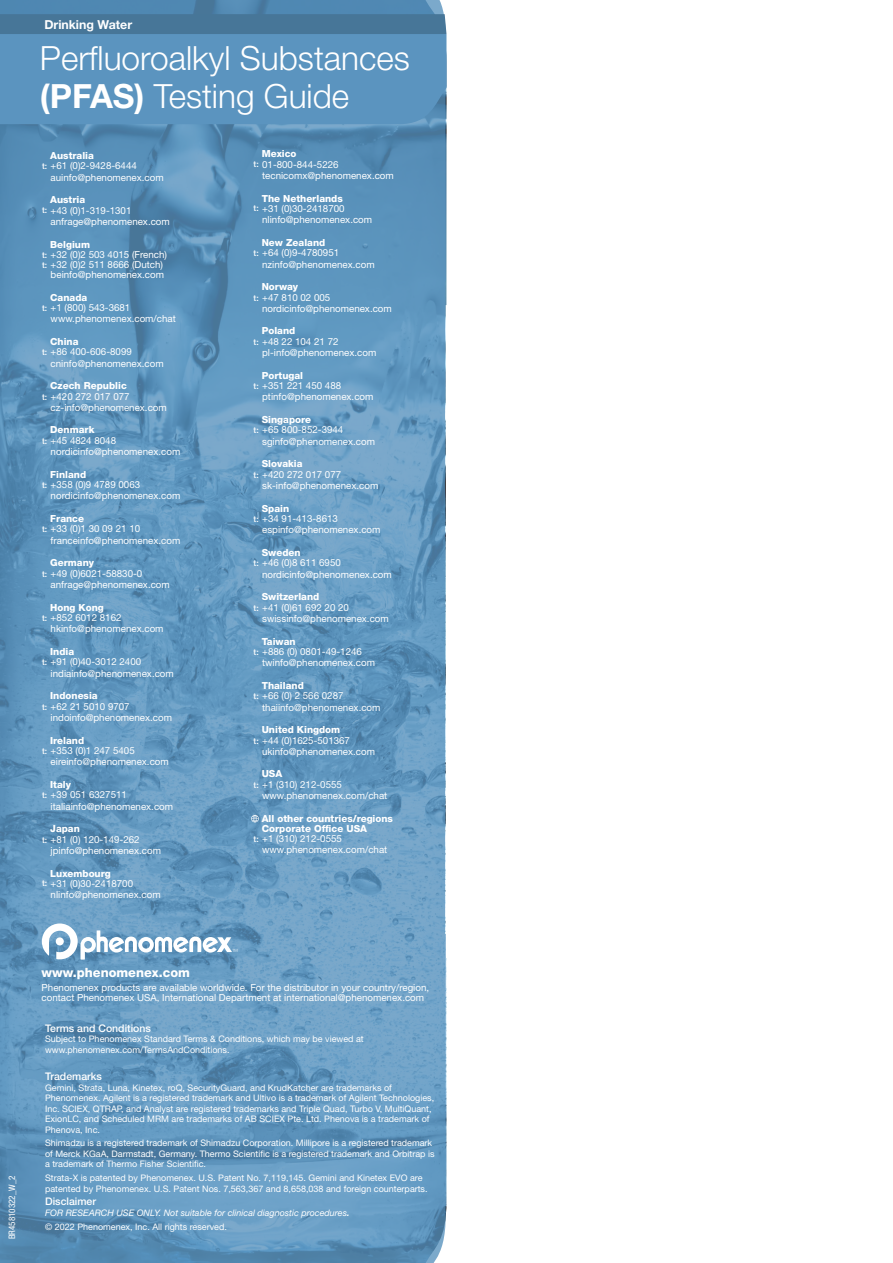
<style>
.page{position:relative;width:893px;height:1263px;background:#fff}
.page>*{position:absolute;margin:0;border:0;box-sizing:border-box;transform-origin:0 0}
.t1{font:300 33.45px/38.1px "Helvetica Neue LT Pro";color:#fff}
.t2{font:800 12.75px "Helvetica Neue LT Pro";color:#fff}
.t3{font:700 12.45px "Helvetica Neue LT Pro";color:#fff}
.t4{font:500 10.5px "Helvetica Neue LT Pro";color:#fff}
.t5{font:9.75px/10.5px "Helvetica Neue LT Pro";color:#fff}
.t6{font:800 9.75px "Helvetica Neue LT Pro";color:#fff}
.t7{font:9px/10.5px "Helvetica Neue LT Pro";color:#fff}
.t8{font:italic 9px/13.8px "Helvetica Neue LT Pro";color:#fff}
.t9{font:condensed 9px "Helvetica Neue LT Pro";color:#fff}
.s1{font-weight:700}
.s2{font-weight:500;font-size:8.4px}
.s3{font-style:normal}
</style>
<div class="page">
<svg style="left:0;top:0;width:446px;height:1263px;background:#6197be"></svg>
<svg style="left:42px;top:923px;width:195px;height:36px"></svg>
<svg style="left:251px;top:815px;width:8px;height:7px"></svg>
<svg style="left:0;top:14px;width:446px;height:110px;background:#578eb7"></svg>
<p class="t3" style="left:44px;top:16px;width:89px">Drinking Water</p>
<h1 class="t1" style="left:40px;top:38px;width:371px">Perfluoroalkyl Substances <span class="s1">(PFAS)</span> Testing Guide</h1>
<p class="t6" style="left:50px;top:150px;width:45px">Australia</p>
<p class="t5" style="left:42px;top:161px;width:96px"><span class="s2">t:</span> +61 (0)2-9428-6444</p>
<p class="t5" style="left:51px;top:172px;width:115px">auinfo@phenomenex.com</p>
<p class="t6" style="left:50px;top:194px;width:37px">Austria</p>
<p class="t5" style="left:42px;top:205px;width:91px"><span class="s2">t:</span> +43 (0)1-319-1301</p>
<p class="t5" style="left:51px;top:216px;width:121px">anfrage@phenomenex.com</p>
<p class="t6" style="left:50px;top:238px;width:41px">Belgium</p>
<p class="t5" style="left:42px;top:249px;width:126px"><span class="s2">t:</span> +32 (0)2 503 4015 (French)</p>
<p class="t5" style="left:42px;top:259px;width:122px"><span class="s2">t:</span> +32 (0)2 511 8666 (Dutch)</p>
<p class="t5" style="left:51px;top:269px;width:115px">beinfo@phenomenex.com</p>
<p class="t6" style="left:50px;top:291px;width:39px">Canada</p>
<p class="t5" style="left:42px;top:302px;width:90px"><span class="s2">t:</span> +1 (800) 543-3681</p>
<p class="t5" style="left:51px;top:313px;width:127px">www.phenomenex.com/chat</p>
<p class="t6" style="left:50px;top:336px;width:30px">China</p>
<p class="t5" style="left:42px;top:346px;width:91px"><span class="s2">t:</span> +86 400-606-8099</p>
<p class="t5" style="left:51px;top:358px;width:115px">cninfo@phenomenex.com</p>
<p class="t6" style="left:50px;top:380px;width:78px">Czech Republic</p>
<p class="t5" style="left:42px;top:391px;width:89px"><span class="s2">t:</span> +420 272 017 077</p>
<p class="t5" style="left:51px;top:402px;width:118px">cz-info@phenomenex.com</p>
<p class="t6" style="left:50px;top:424px;width:46px">Denmark</p>
<p class="t5" style="left:42px;top:435px;width:76px"><span class="s2">t:</span> +45 4824 8048</p>
<p class="t5" style="left:51px;top:446px;width:131px">nordicinfo@phenomenex.com</p>
<p class="t6" style="left:50px;top:468px;width:37px">Finland</p>
<p class="t5" style="left:42px;top:479px;width:100px"><span class="s2">t:</span> +358 (0)9 4789 0063</p>
<p class="t5" style="left:51px;top:490px;width:131px">nordicinfo@phenomenex.com</p>
<p class="t6" style="left:50px;top:513px;width:35px">France</p>
<p class="t5" style="left:42px;top:523px;width:100px"><span class="s2">t:</span> +33 (0)1 30 09 21 10</p>
<p class="t5" style="left:51px;top:535px;width:131px">franceinfo@phenomenex.com</p>
<p class="t6" style="left:50px;top:557px;width:45px">Germany</p>
<p class="t5" style="left:42px;top:568px;width:102px"><span class="s2">t:</span> +49 (0)6021-58830-0</p>
<p class="t5" style="left:51px;top:579px;width:121px">anfrage@phenomenex.com</p>
<p class="t6" style="left:50px;top:601px;width:55px">Hong Kong</p>
<p class="t5" style="left:42px;top:612px;width:81px"><span class="s2">t:</span> +852 6012 8162</p>
<p class="t5" style="left:51px;top:623px;width:114px">hkinfo@phenomenex.com</p>
<p class="t6" style="left:50px;top:646px;width:26px">India</p>
<p class="t5" style="left:42px;top:656px;width:101px"><span class="s2">t:</span> +91 (0)40-3012 2400</p>
<p class="t5" style="left:51px;top:668px;width:125px">indiainfo@phenomenex.com</p>
<p class="t6" style="left:50px;top:690px;width:49px">Indonesia</p>
<p class="t5" style="left:42px;top:701px;width:89px"><span class="s2">t:</span> +62 21 5010 9707</p>
<p class="t5" style="left:51px;top:712px;width:123px">indoinfo@phenomenex.com</p>
<p class="t6" style="left:50px;top:734px;width:35px">Ireland</p>
<p class="t5" style="left:42px;top:745px;width:94px"><span class="s2">t:</span> +353 (0)1 247 5405</p>
<p class="t5" style="left:51px;top:756px;width:120px">eireinfo@phenomenex.com</p>
<p class="t6" style="left:50px;top:779px;width:22px">Italy</p>
<p class="t5" style="left:42px;top:789px;width:86px"><span class="s2">t:</span> +39 051 6327511</p>
<p class="t5" style="left:51px;top:801px;width:124px">italiainfo@phenomenex.com</p>
<p class="t6" style="left:50px;top:823px;width:31px">Japan</p>
<p class="t5" style="left:42px;top:834px;width:99px"><span class="s2">t:</span> +81 (0) 120-149-262</p>
<p class="t5" style="left:51px;top:845px;width:112px">jpinfo@phenomenex.com</p>
<p class="t6" style="left:50px;top:867px;width:62px">Luxembourg</p>
<p class="t5" style="left:42px;top:878px;width:92px"><span class="s2">t:</span> +31 (0)30-2418700</p>
<p class="t5" style="left:51px;top:889px;width:112px">nlinfo@phenomenex.com</p>
<p class="t6" style="left:262px;top:148px;width:36px">Mexico</p>
<p class="t5" style="left:254px;top:159px;width:86px"><span class="s2">t:</span> 01-800-844-5226</p>
<p class="t5" style="left:262px;top:170px;width:133px">tecnicomx@phenomenex.com</p>
<p class="t6" style="left:262px;top:192px;width:83px">The Netherlands</p>
<p class="t5" style="left:254px;top:203px;width:92px"><span class="s2">t:</span> +31 (0)30-2418700</p>
<p class="t5" style="left:262px;top:214px;width:112px">nlinfo@phenomenex.com</p>
<p class="t6" style="left:262px;top:237px;width:65px">New Zealand</p>
<p class="t5" style="left:254px;top:247px;width:87px"><span class="s2">t:</span> +64 (0)9-4780951</p>
<p class="t5" style="left:262px;top:259px;width:114px">nzinfo@phenomenex.com</p>
<p class="t6" style="left:262px;top:281px;width:38px">Norway</p>
<p class="t5" style="left:254px;top:292px;width:78px"><span class="s2">t:</span> +47 810 02 005</p>
<p class="t5" style="left:262px;top:303px;width:131px">nordicinfo@phenomenex.com</p>
<p class="t6" style="left:262px;top:325px;width:35px">Poland</p>
<p class="t5" style="left:254px;top:336px;width:86px"><span class="s2">t:</span> +48 22 104 21 72</p>
<p class="t5" style="left:262px;top:347px;width:116px">pl-info@phenomenex.com</p>
<p class="t6" style="left:262px;top:369px;width:43px">Portugal</p>
<p class="t5" style="left:254px;top:380px;width:89px"><span class="s2">t:</span> +351 221 450 488</p>
<p class="t5" style="left:262px;top:391px;width:113px">ptinfo@phenomenex.com</p>
<p class="t6" style="left:262px;top:414px;width:51px">Singapore</p>
<p class="t5" style="left:254px;top:424px;width:91px"><span class="s2">t:</span> +65 800-852-3944</p>
<p class="t5" style="left:262px;top:436px;width:114px">sginfo@phenomenex.com</p>
<p class="t6" style="left:262px;top:458px;width:42px">Slovakia</p>
<p class="t5" style="left:254px;top:469px;width:89px"><span class="s2">t:</span> +420 272 017 077</p>
<p class="t5" style="left:262px;top:480px;width:118px">sk-info@phenomenex.com</p>
<p class="t6" style="left:262px;top:502px;width:29px">Spain</p>
<p class="t5" style="left:254px;top:513px;width:86px"><span class="s2">t:</span> +34 91-413-8613</p>
<p class="t5" style="left:262px;top:524px;width:120px">espinfo@phenomenex.com</p>
<p class="t6" style="left:262px;top:547px;width:40px">Sweden</p>
<p class="t5" style="left:254px;top:557px;width:89px"><span class="s2">t:</span> +46 (0)8 611 6950</p>
<p class="t5" style="left:262px;top:569px;width:131px">nordicinfo@phenomenex.com</p>
<p class="t6" style="left:262px;top:591px;width:59px">Switzerland</p>
<p class="t5" style="left:254px;top:602px;width:97px"><span class="s2">t:</span> +41 (0)61 692 20 20</p>
<p class="t5" style="left:262px;top:613px;width:128px">swissinfo@phenomenex.com</p>
<p class="t6" style="left:262px;top:635px;width:35px">Taiwan</p>
<p class="t5" style="left:254px;top:646px;width:110px"><span class="s2">t:</span> +886 (0) 0801-49-1246</p>
<p class="t5" style="left:262px;top:657px;width:114px">twinfo@phenomenex.com</p>
<p class="t6" style="left:262px;top:680px;width:44px">Thailand</p>
<p class="t5" style="left:254px;top:690px;width:91px"><span class="s2">t:</span> +66 (0) 2 566 0287</p>
<p class="t5" style="left:262px;top:702px;width:120px">thaiinfo@phenomenex.com</p>
<p class="t6" style="left:262px;top:724px;width:80px">United Kingdom</p>
<p class="t5" style="left:254px;top:735px;width:98px"><span class="s2">t:</span> +44 (0)1625-501367</p>
<p class="t5" style="left:262px;top:746px;width:114px">ukinfo@phenomenex.com</p>
<p class="t6" style="left:262px;top:768px;width:22px">USA</p>
<p class="t5" style="left:254px;top:779px;width:90px"><span class="s2">t:</span> +1 (310) 212-0555</p>
<p class="t5" style="left:262px;top:790px;width:127px">www.phenomenex.com/chat</p>
<p class="t6" style="left:262px;top:812px;width:133px">All other countries/regions</p>
<p class="t6" style="left:262px;top:822px;width:107px">Corporate Office USA</p>
<p class="t5" style="left:254px;top:833px;width:90px"><span class="s2">t:</span> +1 (310) 212-0555</p>
<p class="t5" style="left:262px;top:844px;width:127px">www.phenomenex.com/chat</p>
<p class="t9" style="left:7px;top:1239px;width:65px;rotate:-90deg">BR45810322_W_2</p>
<h2 class="t2" style="left:42px;top:965px;width:150px">www.phenomenex.com</h2>
<p class="t5" style="left:42px;top:981px;width:389px">Phenomenex products are available worldwide. For the distributor in your country/region, contact Phenomenex USA, International Department at international@phenomenex.com</p>
<p class="t4" style="left:45px;top:1021px;width:107px">Terms and Conditions</p>
<p class="t7" style="left:45px;top:1033px;width:320px">Subject to Phenomenex Standard Terms &amp; Conditions, which may be viewed at www.phenomenex.com/TermsAndConditions.</p>
<p class="t4" style="left:45px;top:1070px;width:58px">Trademarks</p>
<p class="t7" style="left:45px;top:1082px;width:391px">Gemini, Strata, Luna, Kinetex, roQ, SecurityGuard, and KrudKatcher are trademarks of Phenomenex. Agilent is a registered trademark and Ultivo is a trademark of Agilent Technologies, Inc. SCIEX, QTRAP, and Analyst are registered trademarks and Triple Quad, Turbo V, MultiQuant, ExionLC, and Scheduled MRM are trademarks of AB SCIEX Pte. Ltd. Phenova is a trademark of Phenova, Inc.</p>
<p class="t7" style="left:45px;top:1138px;width:391px">Shimadzu is a registered trademark of Shimadzu Corporation. Millipore is a registered trademark of Merck KGaA, Darmstadt, Germany. Thermo Scientific is a registered trademark and Orbitrap is a trademark of Thermo Fisher Scientific.</p>
<p class="t7" style="left:45px;top:1172px;width:384px">Strata-X is patented by Phenomenex. U.S. Patent No. 7,119,145. Gemini and Kinetex EVO are patented by Phenomenex. U.S. Patent Nos. 7,563,367 and 8,658,038 and foreign counterparts.</p>
<p class="t4" style="left:45px;top:1195px;width:52px">Disclaimer</p>
<p class="t8" style="left:45px;top:1205px;width:306px">FOR RESEARCH USE ONLY. Not suitable for clinical diagnostic procedures<span class="s1">. </span><span class="s3">© 2022 Phenomenex, Inc. All rights reserved.</span></p>
</div>
